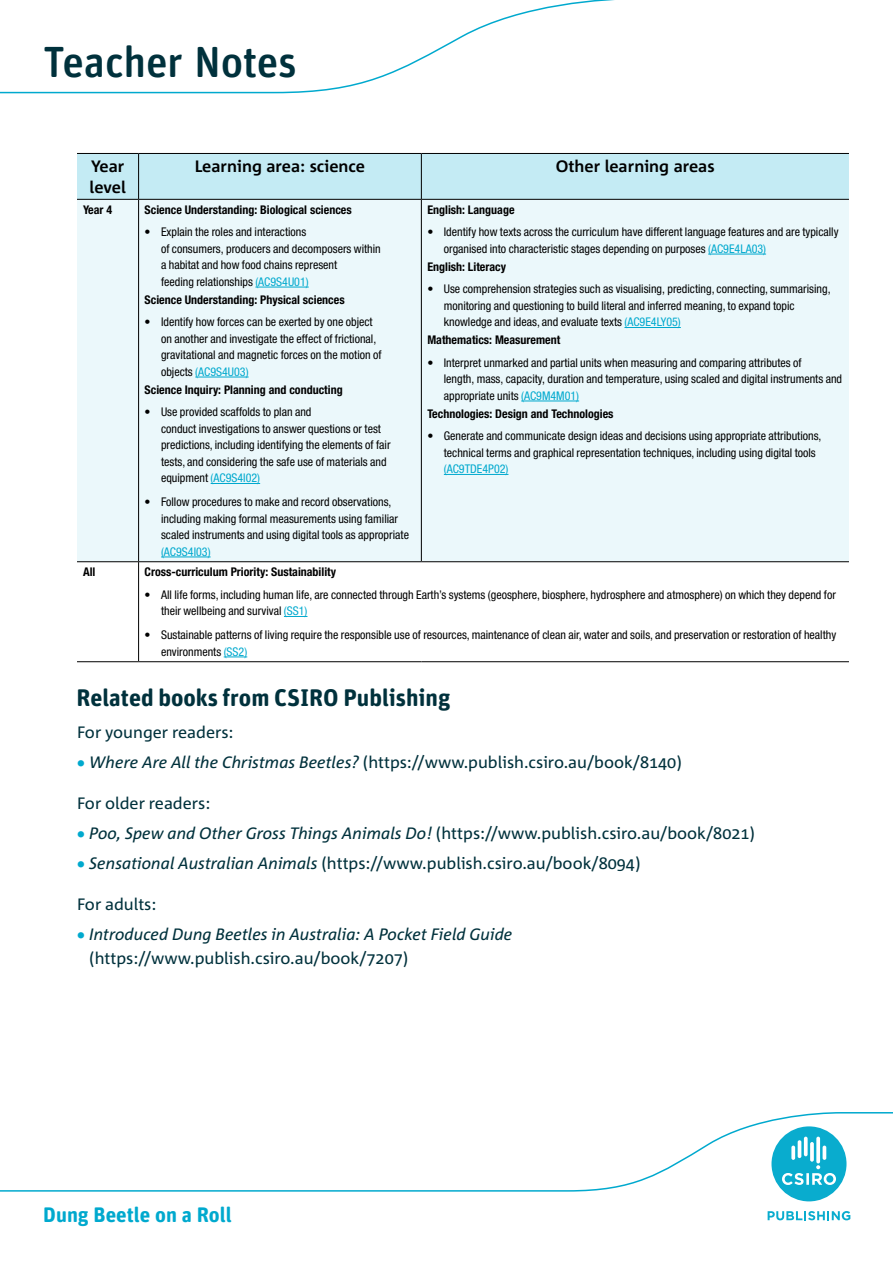
<style>
.page{position:relative;width:893px;height:1263px;background:#fff}
.page>*{position:absolute;margin:0;border:0;box-sizing:border-box;transform-origin:0 0}
.t1{font:500 43.5px "Unit Rounded OT";letter-spacing:-.01em;color:#00313c}
.B_Head{font:700 24px "Unit Rounded OT";color:#00313c}
.t2{font:700 21px "Unit Rounded OT";color:#00a9ce}
.Text_1st{font:16.5px "Corpid C1";color:#00313c}
.t3{font:italic 16.5px/24px "Corpid C1";color:#00313c}
.Table_Head{font:700 16.5px/21px "Corpid C1";color:#000}
.Text{font:16.5px "Corpid C1";color:#00313c}
.t4{font:condensed 12px/16.5px "Helvetica Neue LT Std";color:#000}
.Table_Text_Bold2{font:700 condensed 12px "Helvetica Neue LT Std";color:#000}
.s1{color:#00a9ce}
.s2{font-weight:700;color:#00a9ce}
.s3{font-style:italic}
.s4{font-weight:700;font-style:normal;color:#00a9ce}
.s5{font-style:normal}
</style>
<div class="page">
<svg style="left:0;top:0;width:615px;height:94px"></svg>
<svg style="left:0;top:1112px;width:893px;height:80px"></svg>
<div style="left:771px;top:1126px;width:75px;height:75px;background:#09acce;border-radius:50%"></div>
<svg style="left:782px;top:1165px;width:54px;height:20px"></svg>
<svg style="left:810px;top:1142px;width:4px;height:20px"></svg>
<hr style="left:798px;top:1140px;width:3px;height:18px;background:#fff;border-radius:2px">
<hr style="left:823px;top:1145px;width:3px;height:15px;background:#fff;border-radius:2px">
<svg style="left:791px;top:1145px;width:4px;height:15px"></svg>
<svg style="left:816px;top:1137px;width:4px;height:26px"></svg>
<svg style="left:804px;top:1137px;width:4px;height:19px"></svg>
<svg style="left:768px;top:1211px;width:82px;height:9px"></svg>
<div style="left:77px;top:154px;width:772px;height:45px;background:#c4ebf4"></div>
<div style="left:77px;top:200px;width:772px;height:361px;background:#ebf8fb"></div>
<hr style="left:77px;top:153px;width:62px;height:1px;background:#000">
<hr style="left:139px;top:153px;width:282px;height:1px;background:#000">
<hr style="left:138px;top:154px;width:1px;height:45px;background:#000">
<hr style="left:421px;top:153px;width:428px;height:1px;background:#000">
<hr style="left:421px;top:154px;width:1px;height:45px;background:#000">
<hr style="left:77px;top:199px;width:62px;height:1px;background:#000">
<hr style="left:139px;top:199px;width:282px;height:1px;background:#000">
<hr style="left:421px;top:199px;width:428px;height:1px;background:#000">
<hr style="left:138px;top:200px;width:1px;height:361px;background:#000">
<hr style="left:421px;top:200px;width:1px;height:361px;background:#000">
<hr style="left:77px;top:561px;width:62px;height:1px;background:#000">
<hr style="left:139px;top:561px;width:282px;height:1px;background:#000">
<hr style="left:138px;top:562px;width:1px;height:99px;background:#000">
<hr style="left:421px;top:561px;width:428px;height:1px;background:#000">
<hr style="left:77px;top:661px;width:62px;height:1px;background:#000">
<hr style="left:139px;top:661px;width:282px;height:1px;background:#000">
<hr style="left:421px;top:661px;width:428px;height:1px;background:#000">
<hr style="left:255px;top:287px;width:54px;height:1px;background:#00a9ce">
<hr style="left:195px;top:377px;width:54px;height:1px;background:#00a9ce">
<hr style="left:211px;top:483px;width:49px;height:1px;background:#00a9ce">
<hr style="left:161px;top:557px;width:50px;height:1px;background:#00a9ce">
<hr style="left:708px;top:254px;width:58px;height:1px;background:#00a9ce">
<hr style="left:624px;top:327px;width:57px;height:1px;background:#00a9ce">
<hr style="left:521px;top:401px;width:58px;height:1px;background:#00a9ce">
<hr style="left:444px;top:474px;width:64px;height:1px;background:#00a9ce">
<svg style="left:284px;top:616px;width:23px;height:1px"></svg>
<svg style="left:224px;top:657px;width:23px;height:1px"></svg>
<h1 class="t1" style="left:43px;top:35px;width:255px">Teacher Notes</h1>
<p class="Table_Head" style="left:90px;top:156px;width:38px">Year level</p>
<p class="Table_Head" style="left:195px;top:156px;width:172px">Learning area: science</p>
<p class="Table_Head" style="left:556px;top:156px;width:160px">Other learning areas</p>
<p class="Table_Text_Bold2" style="left:83px;top:202px;width:31px">Year 4</p>
<p class="Table_Text_Bold2" style="left:145px;top:202px;width:209px">Science Understanding: Biological sciences</p>
<p class="t4" style="left:161px;top:224px;width:221px;text-indent:-16px">• Explain the roles and interactions<br>of consumers, producers and decomposers within a habitat and how food chains represent<br>feeding relationships <span class="s1">(AC9S4U01)</span></p>
<p class="Table_Text_Bold2" style="left:145px;top:292px;width:202px">Science Understanding: Physical sciences</p>
<p class="t4" style="left:161px;top:314px;width:222px;text-indent:-16px">• Identify how forces can be exerted by one object on another and investigate the effect of frictional, gravitational and magnetic forces on the motion of objects <span class="s1">(AC9S4U03)</span></p>
<p class="Table_Text_Bold2" style="left:145px;top:382px;width:200px">Science Inquiry: Planning and conducting</p>
<p class="t4" style="left:161px;top:404px;width:231px;text-indent:-16px">• Use provided scaffolds to plan and<br>conduct investigations to answer questions or test predictions, including identifying the elements of fair tests, and considering the safe use of materials and equipment <span class="s1">(AC9S4I02)</span></p>
<p class="t4" style="left:161px;top:494px;width:249px;text-indent:-16px">• Follow procedures to make and record observations, including making formal measurements using familiar scaled instruments and using digital tools as appropriate <span class="s1">(AC9S4I03)</span></p>
<p class="Table_Text_Bold2" style="left:427px;top:202px;width:89px">English: Language</p>
<p class="t4" style="left:444px;top:224px;width:396px;text-indent:-16px">• Identify how texts across the curriculum have different language features and are typically organised into characteristic stages depending on purposes <span class="s1">(AC9E4LA03)</span></p>
<p class="Table_Text_Bold2" style="left:427px;top:259px;width:80px">English: Literacy</p>
<p class="t4" style="left:444px;top:281px;width:388px;text-indent:-16px">• Use comprehension strategies such as visualising, predicting, connecting, summarising, monitoring and questioning to build literal and inferred meaning, to expand topic knowledge and ideas, and evaluate texts <span class="s1">(AC9E4LY05)</span></p>
<p class="Table_Text_Bold2" style="left:427px;top:333px;width:134px">Mathematics: Measurement</p>
<p class="t4" style="left:444px;top:354px;width:400px;text-indent:-16px">• Interpret unmarked and partial units when measuring and comparing attributes of<br>length, mass, capacity, duration and temperature, using scaled and digital instruments and appropriate units <span class="s1">(AC9M4M01)</span></p>
<p class="Table_Text_Bold2" style="left:427px;top:406px;width:188px">Technologies: Design and Technologies</p>
<p class="t4" style="left:444px;top:428px;width:379px;text-indent:-16px">• Generate and communicate design ideas and decisions using appropriate attributions, technical terms and graphical representation techniques, including using digital tools <span class="s1">(AC9TDE4P02)</span></p>
<p class="Table_Text_Bold2" style="left:83px;top:565px;width:14px">All</p>
<p class="Table_Text_Bold2" style="left:145px;top:565px;width:193px">Cross-curriculum Priority: Sustainability</p>
<p class="t4" style="left:161px;top:586px;width:676px;text-indent:-16px">• All life forms, including human life, are connected through Earth’s systems (geosphere, biosphere, hydrosphere and atmosphere) on which they depend for their wellbeing and survival <span class="s1">(SS1)</span></p>
<p class="t4" style="left:161px;top:627px;width:677px;text-indent:-16px">• Sustainable patterns of living require the responsible use of resources, maintenance of clean air, water and soils, and preservation or restoration of healthy environments <span class="s1">(SS2)</span></p>
<p class="B_Head" style="left:77px;top:683px;width:375px">Related books from CSIRO Publishing</p>
<p class="Text_1st" style="left:77px;top:722px;width:158px">For younger readers:</p>
<p class="Text_1st" style="left:77px;top:752px;width:607px"><span class="s2">•</span> <span class="s3">Where Are All the Christmas Beetles?</span> (https://www.publish.csiro.au/book/8140)</p>
<p class="Text" style="left:77px;top:793px;width:135px">For older readers:</p>
<p class="Text_1st" style="left:77px;top:823px;width:680px"><span class="s2">•</span> <span class="s3">Poo, Spew and Other Gross Things Animals Do!</span> (https://www.publish.csiro.au/book/8021)</p>
<p class="Text_1st" style="left:77px;top:853px;width:565px"><span class="s2">•</span> <span class="s3">Sensational Australian Animals</span> (https://www.publish.csiro.au/book/8094)</p>
<p class="Text" style="left:77px;top:894px;width:81px">For adults:</p>
<p class="t3" style="left:89px;top:922px;width:425px;text-indent:-13px"><span class="s4">•</span> Introduced Dung Beetles in Australia: A Pocket Field Guide <span class="s5">(https://www.publish.csiro.au/book/7207)</span></p>
<h3 class="t2" style="left:43px;top:1202px;width:190px">Dung Beetle on a Roll</h3>
</div>
